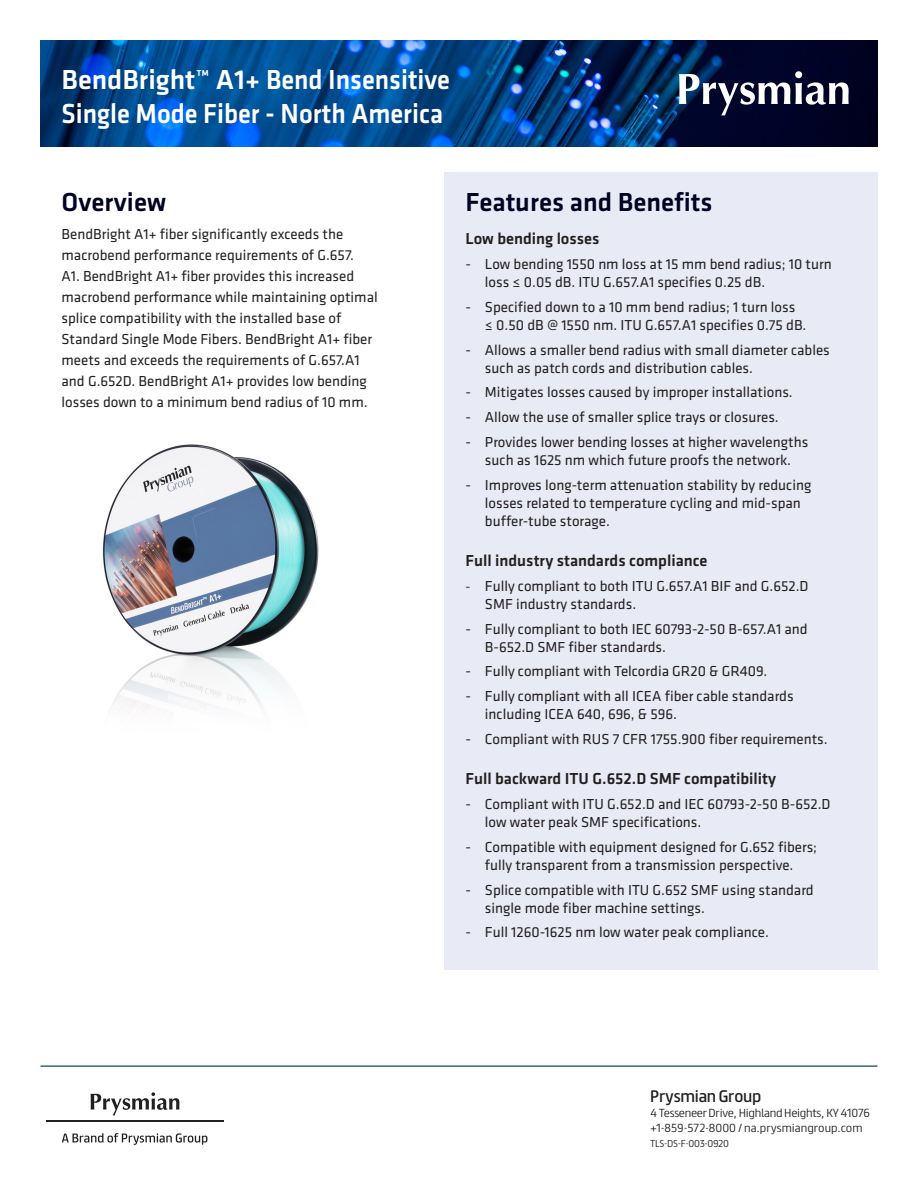
<style>
.page{position:relative;width:918px;height:1188px;background:#fff}
.page>*{position:absolute;margin:0;border:0;box-sizing:border-box;transform-origin:0 0}
.White_subhead_copy{font:500 28.5px "Klavika";color:#fff}
.White_subhead_copy-2{font:500 28.5px "Klavika";color:#fff;scale:.93 1}
.Draka_Color_headlin{font:500 27px "Klavika";color:#000322}
.Draka_Color_headlin-2{font:500 16.5px "Klavika";color:#231f20}
.Draka_Color_headlin-3{font:15px/18px "Klavika";color:#231f20}
._8_Intro_text{font:15px "FS Truman";letter-spacing:-.02em;color:#231f20}
._8_Intro_text-2{font:300 10.5px "FS Truman";letter-spacing:-.025em;color:#231f20}
._8_Intro_text-3{font:300 10.5px "FS Truman";letter-spacing:.005em;color:#231f20}
._8_Intro_text-4{font:300 9px "FS Truman";letter-spacing:-.025em;color:#231f20}
.s1{font-size:13.5px}
</style>
<div class="page">
<div style="left:444px;top:173px;width:434px;height:797px;background:#e8eaf5"></div>
<img style="left:40px;top:40px;width:838px;height:106px">
<hr style="left:40px;top:1065px;width:838px;height:2px;background:#38688a">
<hr style="left:46px;top:1121px;width:177px;height:1px;background:#231f20">
<svg style="left:62px;top:1133px;width:145px;height:12px"></svg>
<svg style="left:91px;top:1092px;width:88px;height:24px"></svg>
<img style="left:102px;top:444px;width:217px;height:263px">
<svg style="left:679px;top:71px;width:170px;height:45px"></svg>
<p class="White_subhead_copy" style="left:62px;top:64px;width:390px">BendBright™ A1+ Bend Insensitive</p>
<p class="White_subhead_copy-2" style="left:62px;top:99px;width:412px">Single Mode Fiber - North America</p>
<p class="Draka_Color_headlin" style="left:62px;top:187px;width:106px">Overview</p>
<p class="Draka_Color_headlin-3" style="left:62px;top:224px;width:318px;line-height:21px">BendBright A1+ fiber significantly exceeds the macrobend performance requirements of G.657.<br>A1. BendBright A1+ fiber provides this increased macrobend performance while maintaining optimal splice compatibility with the installed base of Standard Single Mode Fibers. BendBright A1+ fiber meets and exceeds the requirements of G.657.A1 and G.652D. BendBright A1+ provides low bending losses down to a minimum bend radius of 10 mm.</p>
<p class="Draka_Color_headlin" style="left:465px;top:187px;width:249px">Features and Benefits</p>
<p class="Draka_Color_headlin-2" style="left:465px;top:230px;width:136px">Low bending losses</p>
<p class="Draka_Color_headlin-3" style="left:485px;top:255px;width:348px;text-indent:-20px">- Low bending 1550 nm loss at 15 mm bend radius; 10 turn loss ≤ 0.05 dB. ITU G.657.A1 specifies 0.25 dB.</p>
<p class="Draka_Color_headlin-3" style="left:485px;top:298px;width:323px;text-indent:-20px">- Specified down to a 10 mm bend radius; 1 turn loss ≤ 0.50 dB @ 1550 nm. ITU G.657.A1 specifies 0.75 dB.</p>
<p class="Draka_Color_headlin-3" style="left:485px;top:341px;width:346px;text-indent:-20px">- Allows a smaller bend radius with small diameter cables such as patch cords and distribution cables.</p>
<p class="Draka_Color_headlin-3" style="left:465px;top:384px;width:329px">- Mitigates losses caused by improper installations.</p>
<p class="Draka_Color_headlin-3" style="left:465px;top:408px;width:315px">- Allow the use of smaller splice trays or closures.</p>
<p class="Draka_Color_headlin-3" style="left:465px;top:433px;width:344px;text-align:center">- Provides lower bending losses at higher wavelengths such as 1625 nm which future proofs the network.</p>
<p class="Draka_Color_headlin-3" style="left:485px;top:476px;width:328px;text-indent:-20px">- Improves long-term attenuation stability by reducing losses related to temperature cycling and mid-span buffer-tube storage.</p>
<p class="Draka_Color_headlin-2" style="left:465px;top:552px;width:244px">Full industry standards compliance</p>
<p class="Draka_Color_headlin-3" style="left:485px;top:577px;width:325px;text-indent:-20px"><span class="s1">-</span> Fully compliant to both ITU G.657.A1 BIF and G.652.D<br>SMF industry standards.</p>
<p class="Draka_Color_headlin-3" style="left:485px;top:620px;width:324px;text-indent:-20px">- Fully compliant to both IEC 60793-2-50 B-657.A1 and<br>B-652.D SMF fiber standards.</p>
<p class="Draka_Color_headlin-3" style="left:465px;top:663px;width:303px">- Fully compliant with Telcordia GR20 &amp; GR409.</p>
<p class="Draka_Color_headlin-3" style="left:485px;top:687px;width:310px;text-indent:-20px">- Fully compliant with all ICEA fiber cable standards including ICEA 640, 696, &amp; 596.</p>
<p class="Draka_Color_headlin-3" style="left:465px;top:730px;width:364px">- Compliant with RUS 7 CFR 1755.900 fiber requirements.</p>
<p class="Draka_Color_headlin-2" style="left:465px;top:770px;width:312px">Full backward ITU G.652.D SMF compatibility</p>
<p class="Draka_Color_headlin-3" style="left:485px;top:795px;width:347px;text-indent:-20px">- Compliant with ITU G.652.D and IEC 60793-2-50 B-652.D low water peak SMF specifications.</p>
<p class="Draka_Color_headlin-3" style="left:465px;top:838px;width:353px;text-align:center">- Compatible with equipment designed for G.652 fibers; fully transparent from a transmission perspective.</p>
<p class="Draka_Color_headlin-3" style="left:485px;top:881px;width:330px;text-indent:-20px">- Splice compatible with ITU G.652 SMF using standard single mode fiber machine settings.</p>
<p class="Draka_Color_headlin-3" style="left:465px;top:924px;width:305px">- Full 1260-1625 nm low water peak compliance.</p>
<p class="_8_Intro_text" style="left:650px;top:1083px;width:113px">Prysmian Group</p>
<p class="_8_Intro_text-2" style="left:650px;top:1104px;width:221px">4 Tesseneer Drive, Highland Heights, KY 41076</p>
<p class="_8_Intro_text-3" style="left:650px;top:1119px;width:214px">+1-859-572-8000 / na.prysmiangroup.com</p>
<p class="_8_Intro_text-4" style="left:650px;top:1136px;width:80px">TLS-DS-F-003-0920</p>
</div>
